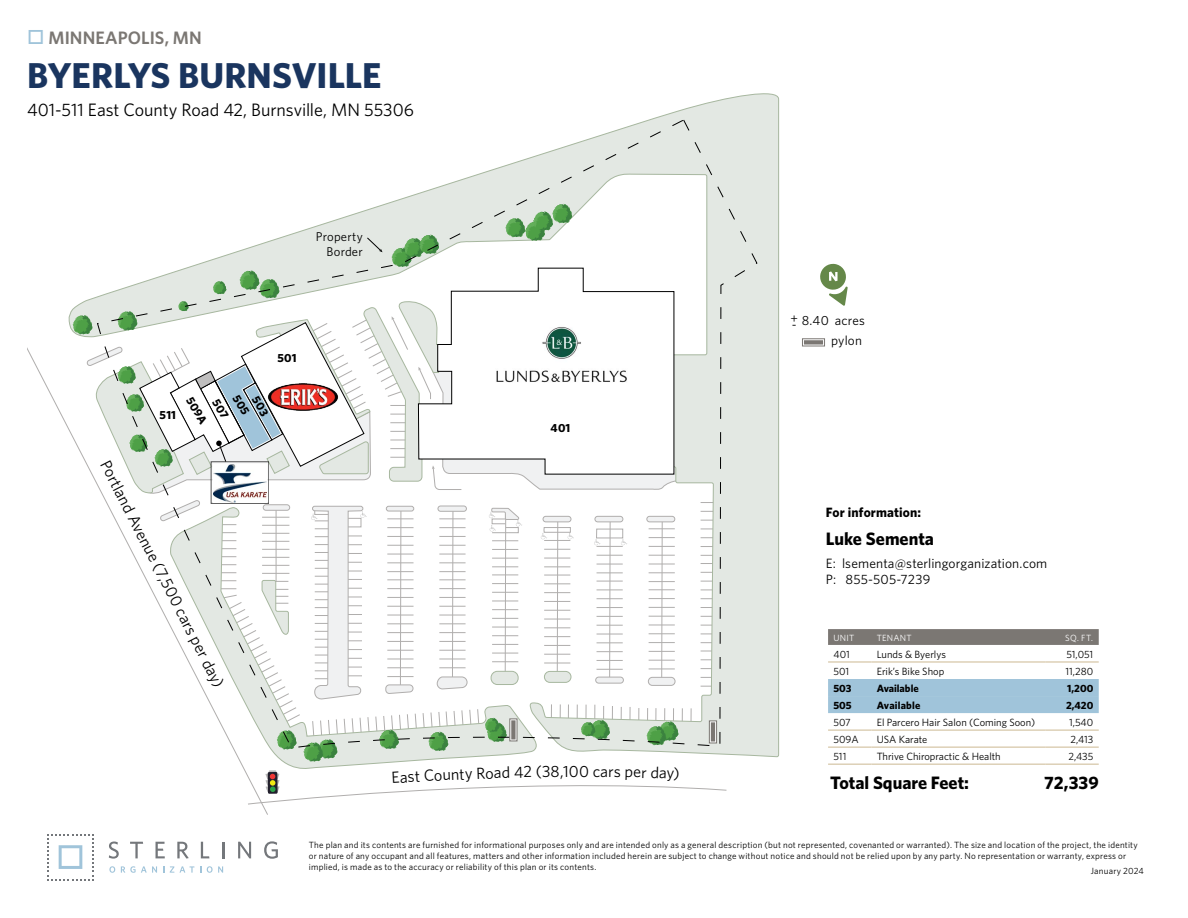
<style>
.page{position:relative;width:1188px;height:918px;background:#fff}
.page>*{position:absolute;margin:0;border:0;box-sizing:border-box;transform-origin:0 0}
.t1{font:700 36px "Whitney";color:#1a355f}
.t2{font:18px "Whitney";letter-spacing:-.005em;color:#000}
.t3{font:700 18px "Whitney";color:#000}
.t4{font:600 18px "Whitney";letter-spacing:.005em;color:#7b7773}
.t5{font:16.2px "Whitney";color:#000}
.t6{font:13.5px/16.2px "Whitney";letter-spacing:.01em;color:#000}
.t7{font:700 13.5px "Whitney";letter-spacing:.01em;color:#000}
.t8{font:13.2px "Whitney";letter-spacing:.01em;color:#000}
.t9{font:12.75px/15.3px "Whitney";letter-spacing:.015em;color:#000;text-align:right}
.t10{font:700 11.7px "Whitney";letter-spacing:.015em;color:#000}
.t11{font:10.5px "Whitney";color:#000}
.t12{font:700 10.5px "Whitney";color:#000}
.t13{font:9px/10.8px "Whitney";letter-spacing:.025em;color:#000}
.t14{font:9px "Whitney";letter-spacing:.03em;color:#fff}
.s1{color:#a0c4da}
</style>
<div class="page">
<svg style="left:109px;top:842px;width:10px;height:17px"></svg>
<svg style="left:130px;top:842px;width:13px;height:16px"></svg>
<svg style="left:156px;top:842px;width:9px;height:16px"></svg>
<svg style="left:177px;top:842px;width:12px;height:17px"></svg>
<svg style="left:201px;top:842px;width:8px;height:16px"></svg>
<svg style="left:222px;top:842px;width:2px;height:16px"></svg>
<svg style="left:238px;top:842px;width:13px;height:16px"></svg>
<svg style="left:264px;top:841px;width:14px;height:18px"></svg>
<svg style="left:109px;top:866px;width:6px;height:7px"></svg>
<svg style="left:121px;top:866px;width:36px;height:7px"></svg>
<svg style="left:170px;top:866px;width:31px;height:7px"></svg>
<svg style="left:207px;top:866px;width:16px;height:7px"></svg>
<svg style="left:47px;top:834px;width:47px;height:46px"></svg>
<svg style="left:68px;top:93px;width:711px;height:664px"></svg>
<svg style="left:27px;top:339px;width:46px;height:418px"></svg>
<svg style="left:97px;top:119px;width:661px;height:630px"></svg>
<svg style="left:804px;top:340px;width:19px;height:4px"></svg>
<div style="left:802px;top:338px;width:23px;height:8px;border:1px solid #7b7773"></div>
<svg style="left:820px;top:263px;width:28px;height:43px"></svg>
<div style="left:828px;top:629px;width:271px;height:16px;background:#7b7773"></div>
<div style="left:828px;top:679px;width:271px;height:34px;background:#a0c4da"></div>
<hr style="left:828px;top:661px;width:43px;height:2px;background:#ddd0b6">
<hr style="left:871px;top:661px;width:174px;height:2px;background:#ddd0b6">
<hr style="left:1045px;top:661px;width:54px;height:2px;background:#ddd0b6">
<hr style="left:828px;top:746px;width:43px;height:2px;background:#ddd0b6">
<hr style="left:871px;top:746px;width:174px;height:2px;background:#ddd0b6">
<hr style="left:1045px;top:746px;width:54px;height:2px;background:#ddd0b6">
<hr style="left:828px;top:763px;width:43px;height:2px;background:#ddd0b6">
<hr style="left:871px;top:763px;width:174px;height:2px;background:#ddd0b6">
<hr style="left:1045px;top:763px;width:54px;height:2px;background:#ddd0b6">
<hr style="left:828px;top:729px;width:43px;height:2px;background:#ddd0b6">
<hr style="left:871px;top:729px;width:174px;height:2px;background:#ddd0b6">
<hr style="left:1045px;top:729px;width:54px;height:2px;background:#ddd0b6">
<svg style="left:73px;top:204px;width:654px;height:611px"></svg>
<h2 class="t4" style="left:27px;top:26px;width:176px"><span class="s1">□</span> MINNEAPOLIS, MN</h2>
<h1 class="t1" style="left:27px;top:51px;width:356px">BYERLYS BURNSVILLE</h1>
<h2 class="t2" style="left:27px;top:98px;width:389px">401-511 East County Road 42, Burnsville, MN 55306</h2>
<p class="t10" style="left:160px;top:407px;width:18px">511</p>
<p class="t10" style="left:196px;top:394px;width:31px;rotate:59deg">509A</p>
<h3 class="t5" style="left:115px;top:456px;width:254px;rotate:63deg">Portland Avenue (7,500 cars per day)</h3>
<h3 class="t9" style="left:316px;top:228px;width:48px">Property<br>Border</h3>
<p class="t10" style="left:277px;top:350px;width:21px">501</p>
<p class="t10" style="left:551px;top:420px;width:21px">401</p>
<h3 class="t8" style="left:802px;top:312px;width:65px">8.40 acres</h3>
<h3 class="t8" style="left:790px;top:313px;width:9px">+-</h3>
<h3 class="t8" style="left:831px;top:331px;width:32px">pylon</h3>
<h3 class="t7" style="left:826px;top:504px;width:97px">For information:</h3>
<h2 class="t3" style="left:826px;top:527px;width:110px">Luke Sementa</h2>
<h3 class="t6" style="left:826px;top:554px;width:223px">E: lsementa@sterlingorganization.com<br>P: 855-505-7239</h3>
<h3 class="t5" style="left:399px;top:766px;width:61px;rotate:-3deg">ast Coun</h3>
<h3 class="t5" style="left:459px;top:763px;width:52px;rotate:-2deg">ty Road</h3>
<h3 class="t5" style="left:514px;top:761px;width:47px;rotate:-1deg">42 (38</h3>
<h3 class="t5" style="left:560px;top:760px;width:42px">,100 c</h3>
<h3 class="t5" style="left:601px;top:760px;width:42px;rotate:1deg">ars pe</h3>
<h3 class="t5" style="left:642px;top:761px;width:40px;rotate:2deg">r day)</h3>
<p class="t14" style="left:833px;top:632px;width:22px">UNIT</p>
<p class="t14" style="left:877px;top:632px;width:37px">TENANT</p>
<p class="t14" style="left:1065px;top:632px;width:30px">SQ. FT.</p>
<p class="t11" style="left:833px;top:647px;width:18px">401</p>
<p class="t11" style="left:877px;top:647px;width:71px">Lunds &amp; Byerlys</p>
<p class="t11" style="left:1066px;top:647px;width:29px">51,051</p>
<p class="t11" style="left:833px;top:664px;width:17px">501</p>
<p class="t11" style="left:877px;top:664px;width:69px">Erik’s Bike Shop</p>
<p class="t11" style="left:1065px;top:664px;width:30px">11,280</p>
<p class="t12" style="left:833px;top:681px;width:20px">503</p>
<p class="t12" style="left:877px;top:681px;width:44px">Available</p>
<p class="t12" style="left:1067px;top:681px;width:28px">1,200</p>
<p class="t12" style="left:833px;top:698px;width:20px">505</p>
<p class="t12" style="left:877px;top:698px;width:45px">Available</p>
<p class="t12" style="left:1066px;top:698px;width:29px">2,420</p>
<p class="t11" style="left:833px;top:715px;width:19px">507</p>
<p class="t11" style="left:877px;top:715px;width:160px">El Parcero Hair Salon (Coming Soon)</p>
<p class="t11" style="left:1069px;top:715px;width:26px">1,540</p>
<p class="t11" style="left:833px;top:732px;width:27px">509A</p>
<p class="t11" style="left:877px;top:732px;width:52px">USA Karate</p>
<p class="t11" style="left:1071px;top:732px;width:24px">2,413</p>
<p class="t11" style="left:833px;top:749px;width:14px">511</p>
<p class="t11" style="left:877px;top:749px;width:126px">Thrive Chiropractic &amp; Health</p>
<p class="t11" style="left:1068px;top:749px;width:26px">2,435</p>
<h2 class="t3" style="left:830px;top:771px;width:140px">Total Square Feet:</h2>
<h2 class="t3" style="left:1044px;top:771px;width:56px">72,339</h2>
<p class="t13" style="left:309px;top:840px;width:831px">The plan and its contents are furnished for informational purposes only and are intended only as a general description (but not represented, covenanted or warranted). The size and location of the project, the identity or nature of any occupant and all features, matters and other information included herein are subject to change without notice and should not be relied upon by any party. No representation or warranty, express or implied, is made as to the accuracy or reliability of this plan or its contents.</p>
<p class="t13" style="left:1091px;top:866px;width:55px">January 2024</p>
</div>
